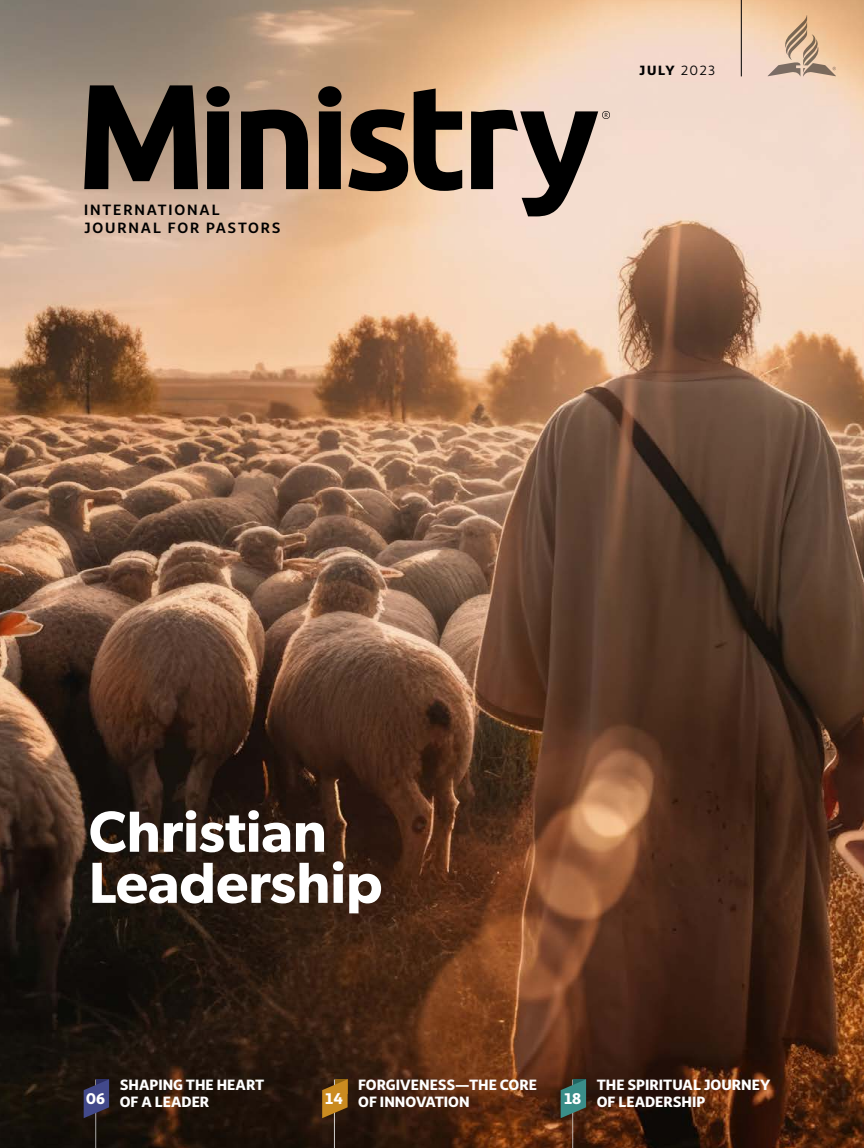
<style>
.page{position:relative;width:864px;height:1148px;background:#fff}
.page>*{position:absolute;margin:0;border:0;box-sizing:border-box;transform-origin:0 0}
.t1{font:600 58.05px/51.2px "Gibson";color:#fff}
.t2{font:900 15.6px "Sana Sans Alt";color:#fff}
.t3{font:900 15px/16.5px "Sana Sans Alt";color:#fff}
.t4{font:700 15px/18px "Sana Sans Alt";letter-spacing:.125em;color:#000}
.t5{font:900 13.5px "Sana Sans Alt";color:#000}
.s1{font-weight:400}
</style>
<div class="page">
<img style="left:0;top:0;width:864px;height:1148px">
<svg style="left:84px;top:85px;width:526px;height:131px;background:#847161"></svg>
<div style="left:320px;top:1067px;width:27px;height:81px;background:#000;opacity:.1"></div>
<svg style="left:322px;top:1079px;width:26px;height:39px"></svg>
<div style="left:82px;top:1067px;width:27px;height:81px;background:#000;opacity:.1"></div>
<svg style="left:84px;top:1079px;width:25px;height:39px"></svg>
<div style="left:559px;top:1067px;width:27px;height:81px;background:#000;opacity:.1"></div>
<svg style="left:561px;top:1079px;width:25px;height:39px"></svg>
<svg style="left:768px;top:15px;width:68px;height:61px;background:#d6b596"></svg>
<hr style="left:741px;top:0;width:1px;height:76px;background:#000">
<p class="t4" style="left:84px;top:201px;width:198px">INTERNATIONAL<br>JOURNAL FOR PASTORS</p>
<p class="t5" style="left:639px;top:62px;width:78px">JULY <span class="s1">2023</span></p>
<h1 class="t1" style="left:89px;top:804px;width:295px">Christian<br>Leadership</h1>
<p class="t3" style="left:120px;top:1076px;width:146px">SHAPING THE HEART<br>OF A LEADER</p>
<p class="t3" style="left:358px;top:1076px;width:180px">FORGIVENESS—THE CORE</p>
<p class="t2" style="left:86px;top:1088px;width:20px">06</p>
<p class="t3" style="left:358px;top:1093px;width:113px">OF INNOVATION</p>
<p class="t2" style="left:325px;top:1088px;width:19px">14</p>
<p class="t2" style="left:564px;top:1088px;width:19px">18</p>
<p class="t3" style="left:597px;top:1076px;width:175px">THE SPIRITUAL JOURNEY<br>OF LEADERSHIP</p>
</div>
